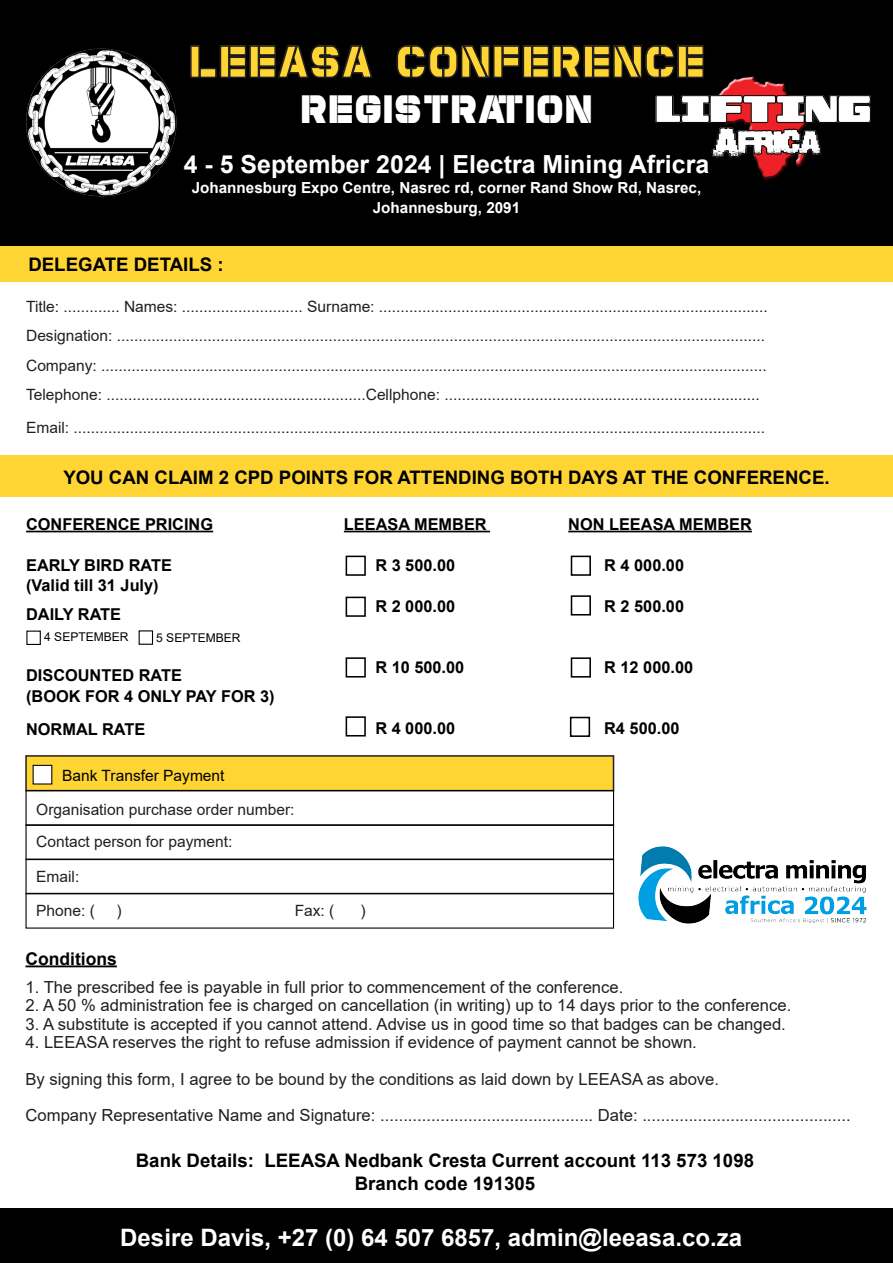
<style>
.page{position:relative;width:893px;height:1263px;background:#fff}
.page>*{position:absolute;margin:0;border:0;box-sizing:border-box;transform-origin:0 0}
.t1{font:45.75px "Coulson Condensed";color:#ffd534}
.t2{font:40.5px "Coulson Condensed";color:#fff}
.t3{font:700 24.9px "Arial";color:#fff}
.t4{font:700 24px "Arial";color:#fff}
.t5{font:700 18.6px "Arial";color:#000}
.t6{font:700 17.55px "Arial";color:#000}
.t7{font:16.65px "Arial";color:#231f20}
.t8{font:700 16.35px "Arial";color:#000}
.t9{font:15.6px "Arial";color:#231f20}
.t10{font:15.6px "Arial";color:#000}
.t11{font:700 15.3px/20.4px "Arial";color:#fff;text-align:center}
.t12{font:12px "Arial";color:#000}
</style>
<div class="page">
<div style="left:0;top:0;width:893px;height:257px;background:#000"></div>
<div style="left:0;top:455px;width:893px;height:42px;background:#ffd534"></div>
<div style="left:0;top:246px;width:893px;height:36px;background:#ffd534"></div>
<div style="left:0;top:1209px;width:893px;height:54px;background:#000"></div>
<svg style="left:190px;top:45px;width:183px;height:33px"></svg>
<svg style="left:396px;top:45px;width:308px;height:33px"></svg>
<img style="left:26px;top:48px;width:151px;height:149px">
<hr style="left:26px;top:531px;width:187px;height:1px;background:#000">
<hr style="left:344px;top:531px;width:146px;height:1px;background:#000">
<hr style="left:568px;top:531px;width:184px;height:1px;background:#000">
<div style="left:26px;top:756px;width:587px;height:35px;background:#ffd534"></div>
<div style="left:25px;top:755px;width:589px;height:36px;border:2px solid #231f20"></div>
<div style="left:33px;top:765px;width:19px;height:19px;background:#fff;border:1px solid #000"></div>
<div style="left:25px;top:790px;width:589px;height:36px;border:1px solid #000"></div>
<div style="left:25px;top:824px;width:589px;height:36px;border:1px solid #000"></div>
<div style="left:25px;top:858px;width:589px;height:36px;border:1px solid #000"></div>
<div style="left:25px;top:893px;width:589px;height:36px;border:1px solid #000"></div>
<hr style="left:25px;top:965px;width:92px;height:2px;background:#000">
<div style="left:346px;top:556px;width:20px;height:20px;border:2px solid #000"></div>
<div style="left:346px;top:597px;width:20px;height:20px;border:2px solid #000"></div>
<div style="left:346px;top:657px;width:20px;height:20px;border:2px solid #000"></div>
<div style="left:346px;top:716px;width:20px;height:20px;border:2px solid #000"></div>
<div style="left:571px;top:556px;width:20px;height:20px;border:2px solid #000"></div>
<div style="left:571px;top:595px;width:20px;height:20px;border:2px solid #000"></div>
<div style="left:571px;top:657px;width:20px;height:21px;border:2px solid #000"></div>
<div style="left:26px;top:630px;width:15px;height:15px;border:1px solid #000"></div>
<div style="left:139px;top:630px;width:14px;height:15px;border:1px solid #000"></div>
<img style="left:651px;top:71px;width:220px;height:109px">
<img style="left:638px;top:846px;width:229px;height:78px">
<div style="left:570px;top:717px;width:20px;height:20px;border:2px solid #000"></div>
<p class="t1" style="left:189px;top:29px;width:518px">LEEASa CONFERENCE</p>
<p class="t2" style="left:300px;top:81px;width:294px">REGISTRATION</p>
<p class="t3" style="left:184px;top:146px;width:527px">4 - 5 September 2024 | Electra Mining Africra</p>
<p class="t11" style="left:192px;top:178px;width:511px">Johannesburg Expo Centre, Nasrec rd, corner Rand Show Rd, Nasrec,<br>Johannesburg, 2091</p>
<p class="t5" style="left:28px;top:251px;width:197px">DELEGATE DETAILS :</p>
<p class="t9" style="left:26px;top:295px;width:743px">Title: ............. Names: ............................ Surname: ..........................................................................................</p>
<p class="t9" style="left:26px;top:325px;width:740px">Designation: ......................................................................................................................................................</p>
<p class="t9" style="left:26px;top:355px;width:742px">Company: ..........................................................................................................................................................</p>
<p class="t9" style="left:26px;top:384px;width:735px">Telephone: ............................................................Cellphone: .........................................................................</p>
<p class="t9" style="left:26px;top:417px;width:740px">Email: ................................................................................................................................................................</p>
<p class="t5" style="left:63px;top:465px;width:768px">YOU CAN CLAIM 2 CPD POINTS FOR ATTENDING BOTH DAYS AT THE CONFERENCE.</p>
<p class="t8" style="left:26px;top:512px;width:189px">CONFERENCE PRICING</p>
<p class="t8" style="left:26px;top:553px;width:147px">EARLY BIRD RATE</p>
<p class="t8" style="left:26px;top:574px;width:134px">(Valid till 31 July)</p>
<p class="t8" style="left:26px;top:603px;width:97px">DAILY RATE</p>
<p class="t12" style="left:44px;top:629px;width:86px">4 SEPTEMBER</p>
<p class="t12" style="left:156px;top:629px;width:86px">5 SEPTEMBER</p>
<p class="t8" style="left:26px;top:664px;width:157px">DISCOUNTED RATE</p>
<p class="t8" style="left:26px;top:684px;width:250px">(BOOK FOR 4 ONLY PAY FOR 3)</p>
<p class="t8" style="left:26px;top:718px;width:121px">NORMAL RATE</p>
<p class="t8" style="left:344px;top:512px;width:144px">LEEASA MEMBER</p>
<p class="t8" style="left:375px;top:553px;width:81px">R 3 500.00</p>
<p class="t8" style="left:375px;top:594px;width:81px">R 2 000.00</p>
<p class="t8" style="left:375px;top:655px;width:91px">R 10 500.00</p>
<p class="t8" style="left:375px;top:717px;width:81px">R 4 000.00</p>
<p class="t8" style="left:568px;top:512px;width:185px">NON LEEASA MEMBER</p>
<p class="t8" style="left:604px;top:553px;width:81px">R 4 000.00</p>
<p class="t8" style="left:604px;top:594px;width:81px">R 2 500.00</p>
<p class="t8" style="left:604px;top:655px;width:91px">R 12 000.00</p>
<p class="t8" style="left:604px;top:717px;width:77px">R4 500.00</p>
<p class="t10" style="left:62px;top:764px;width:164px">Bank Transfer Payment</p>
<p class="t9" style="left:36px;top:798px;width:260px">Organisation purchase order number:</p>
<p class="t9" style="left:36px;top:831px;width:198px">Contact person for payment:</p>
<p class="t9" style="left:36px;top:865px;width:45px">Email:</p>
<p class="t9" style="left:36px;top:899px;width:60px">Phone: (</p>
<p class="t9" style="left:117px;top:899px;width:7px">)</p>
<p class="t9" style="left:295px;top:899px;width:41px">Fax: (</p>
<p class="t9" style="left:360px;top:899px;width:7px">)</p>
<p class="t6" style="left:25px;top:946px;width:93px">Conditions</p>
<p class="t7" style="left:25px;top:975px;width:599px">1. The prescribed fee is payable in full prior to commencement of the conference.</p>
<p class="t7" style="left:25px;top:994px;width:767px">2. A 50 % administration fee is charged on cancellation (in writing) up to 14 days prior to the conference.</p>
<p class="t7" style="left:25px;top:1012px;width:762px">3. A substitute is accepted if you cannot attend. Advise us in good time so that badges can be changed.</p>
<p class="t7" style="left:25px;top:1030px;width:673px">4. LEEASA reserves the right to refuse admission if evidence of payment cannot be shown.</p>
<p class="t7" style="left:25px;top:1067px;width:695px">By signing this form, I agree to be bound by the conditions as laid down by LEEASA as above.</p>
<p class="t7" style="left:25px;top:1104px;width:827px">Company Representative Name and Signature: .............................................. Date: .............................................</p>
<p class="t5" style="left:136px;top:1147px;width:620px">Bank Details: LEEASA Nedbank Cresta Current account 113 573 1098</p>
<p class="t5" style="left:355px;top:1171px;width:182px">Branch code 191305</p>
<p class="t4" style="left:120px;top:1221px;width:623px">Desire Davis, +27 (0) 64 507 6857, admin@leeasa.co.za</p>
</div>
